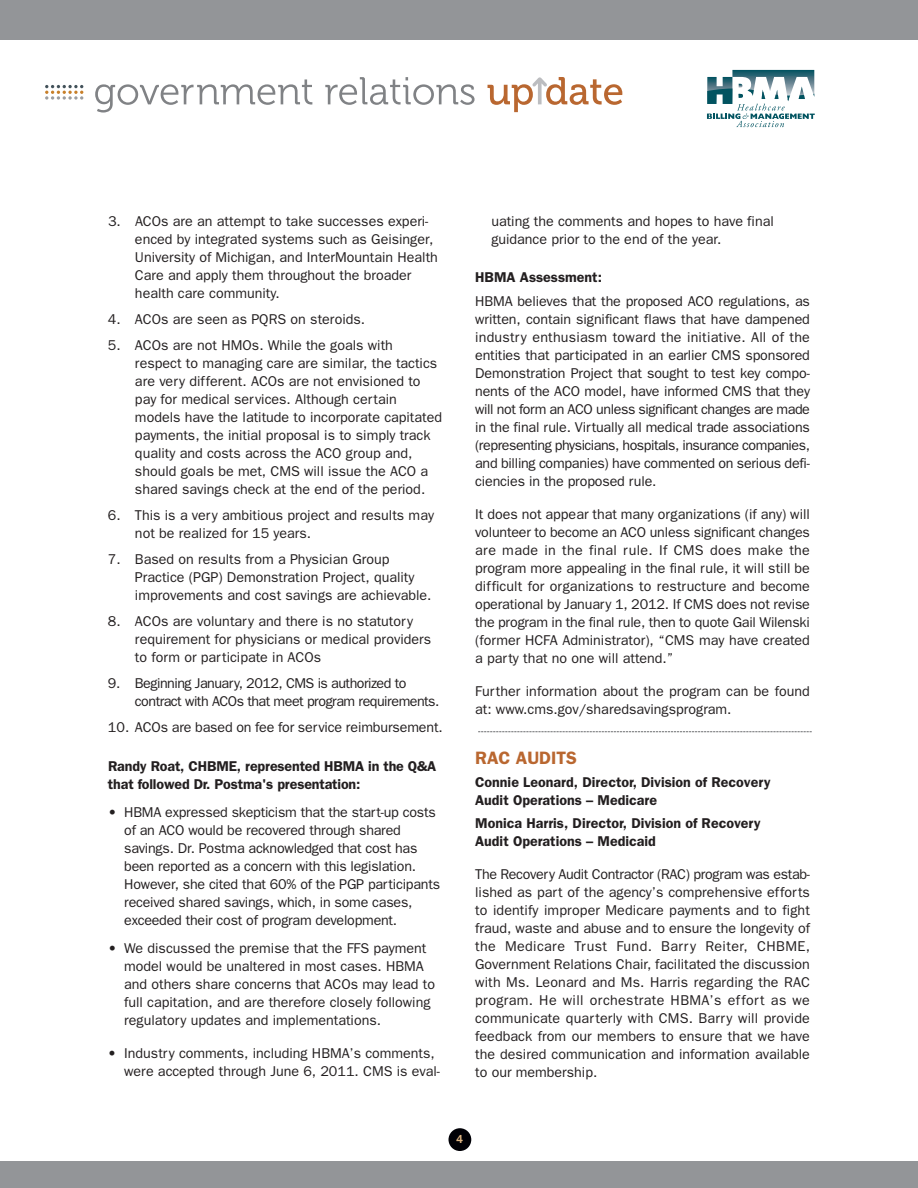
<style>
.page{position:relative;width:918px;height:1188px;background:#fff}
.page>*{position:absolute;margin:0;border:0;box-sizing:border-box;transform-origin:0 0}
.t1{font:600 18px "Franklin Gothic";color:#b96730}
.t2{font:14.25px/18px "Franklin Gothic";color:#231f20}
.t3{font:600 14.25px/18px "Franklin Gothic";color:#231f20}
.t4{font:14.25px/18px "Franklin Gothic";letter-spacing:-.035em;color:#231f20}
.t5{font:500 12px "Franklin Gothic";color:#e2b886}
</style>
<div class="page">
<div style="left:0;top:1161px;width:918px;height:27px;background:#939598"></div>
<div style="left:449px;top:1128px;width:22px;height:23px;background:#000006;border-radius:50%"></div>
<svg style="left:478px;top:731px;width:334px;height:1px"></svg>
<div style="left:0;top:0;width:918px;height:40px;background:#939598"></div>
<svg style="left:707px;top:70px;width:108px;height:57px"></svg>
<svg style="left:45px;top:85px;width:38px;height:15px"></svg>
<svg style="left:95px;top:79px;width:217px;height:34px"></svg>
<svg style="left:325px;top:77px;width:150px;height:28px"></svg>
<svg style="left:488px;top:77px;width:134px;height:35px"></svg>
<p class="t2" style="left:135px;top:212px;width:304px;text-indent:-27px">3. ACOs are an attempt to take successes experi&shy;enced by integrated systems such as Geisinger, University of Michigan, and InterMountain Health Care and apply them throughout the broader health care community.</p>
<p class="t2" style="left:108px;top:310px;width:259px">4. ACOs are seen as PQRS on steroids.</p>
<p class="t2" style="left:135px;top:336px;width:309px;text-indent:-27px">5. ACOs are not HMOs. While the goals with respect to managing care are similar, the tactics are very different. ACOs are not envisioned to pay for medical services. Although certain models have the latitude to incorporate capitated payments, the initial proposal is to simply track quality and costs across the ACO group and, should goals be met, CMS will issue the ACO a shared savings check at the end of the period.</p>
<p class="t2" style="left:135px;top:506px;width:301px;text-indent:-27px">6. This is a very ambitious project and results may not be realized for 15 years.</p>
<p class="t2" style="left:135px;top:550px;width:298px;text-indent:-27px">7. Based on results from a Physician Group<br>Practice (PGP) Demonstration Project, quality improvements and cost savings are achievable.</p>
<p class="t2" style="left:135px;top:612px;width:298px;text-indent:-27px">8. ACOs are voluntary and there is no statutory requirement for physicians or medical providers to form or participate in ACOs</p>
<p class="t4" style="left:135px;top:674px;width:306px;text-indent:-27px">9. Beginning January, 2012, CMS is authorized to contract with ACOs that meet program requirements.</p>
<p class="t2" style="left:108px;top:719px;width:336px">10. ACOs are based on fee for service reimbursement.</p>
<p class="t3" style="left:108px;top:757px;width:330px">Randy Roat, CHBME, represented HBMA in the Q&amp;A that followed Dr. Postma's presentation:</p>
<p class="t2" style="left:124px;top:803px;width:317px;text-indent:-16px">• HBMA expressed skepticism that the start-up costs of an ACO would be recovered through shared savings. Dr. Postma acknowledged that cost has been reported as a concern with this legislation.<br>However, she cited that 60% of the PGP participants received shared savings, which, in some cases, exceeded their cost of program development.</p>
<p class="t2" style="left:124px;top:939px;width:312px;text-indent:-16px">• We discussed the premise that the FFS payment model would be unaltered in most cases. HBMA and others share concerns that ACOs may lead to full capitation, and are therefore closely following regulatory updates and implementations.</p>
<p class="t2" style="left:124px;top:1044px;width:317px;text-indent:-16px">• Industry comments, including HBMA’s comments, were accepted through June 6, 2011. CMS is eval-</p>
<p class="t2" style="left:491px;top:212px;width:284px">uating the comments and hopes to have final guidance prior to the end of the year.</p>
<p class="t3" style="left:475px;top:268px;width:128px">HBMA Assessment:</p>
<p class="t2" style="left:475px;top:292px;width:336px;text-align:justify">HBMA believes that the proposed ACO regulations, as written, contain significant flaws that have dampened industry enthusiasm toward the initiative. All of the entities that participated in an earlier CMS sponsored Demonstration Project that sought to test key compo&shy;nents of the ACO model, have informed CMS that they will not form an ACO unless significant changes are made in the final rule. Virtually all medical trade associations (representing physicians, hospitals, insurance companies, and billing companies) have commented on serious defi&shy;ciencies in the proposed rule.</p>
<p class="t2" style="left:475px;top:505px;width:336px;text-align:justify">It does not appear that many organizations (if any) will volunteer to become an ACO unless significant changes are made in the final rule. If CMS does make the program more appealing in the final rule, it will still be difficult for organizations to restructure and become operational by January 1, 2012. If CMS does not revise the program in the final rule, then to quote Gail Wilenski (former HCFA Administrator), “CMS may have created a party that no one will attend.”</p>
<p class="t2" style="left:475px;top:682px;width:336px">Further information about the program can be found at: www.cms.gov/sharedsavingsprogram.</p>
<p class="t1" style="left:475px;top:747px;width:103px">RAC AUDITS</p>
<p class="t3" style="left:475px;top:773px;width:297px">Connie Leonard, Director, Division of Recovery<br>Audit Operations – Medicare</p>
<p class="t3" style="left:475px;top:815px;width:287px">Monica Harris, Director, Division of Recovery<br>Audit Operations – Medicaid</p>
<p class="t2" style="left:475px;top:866px;width:336px;text-align:justify">The Recovery Audit Contractor (RAC) program was estab&shy;lished as part of the agency’s comprehensive efforts to identify improper Medicare payments and to fight fraud, waste and abuse and to ensure the longevity of the Medicare Trust Fund. Barry Reiter, CHBME, Government Relations Chair, facilitated the discussion with Ms. Leonard and Ms. Harris regarding the RAC program. He will orchestrate HBMA’s effort as we communicate quarterly with CMS. Barry will provide feedback from our members to ensure that we have the desired communication and information available to our membership.</p>
<p class="t5" style="left:456px;top:1132px;width:9px">4</p>
</div>
